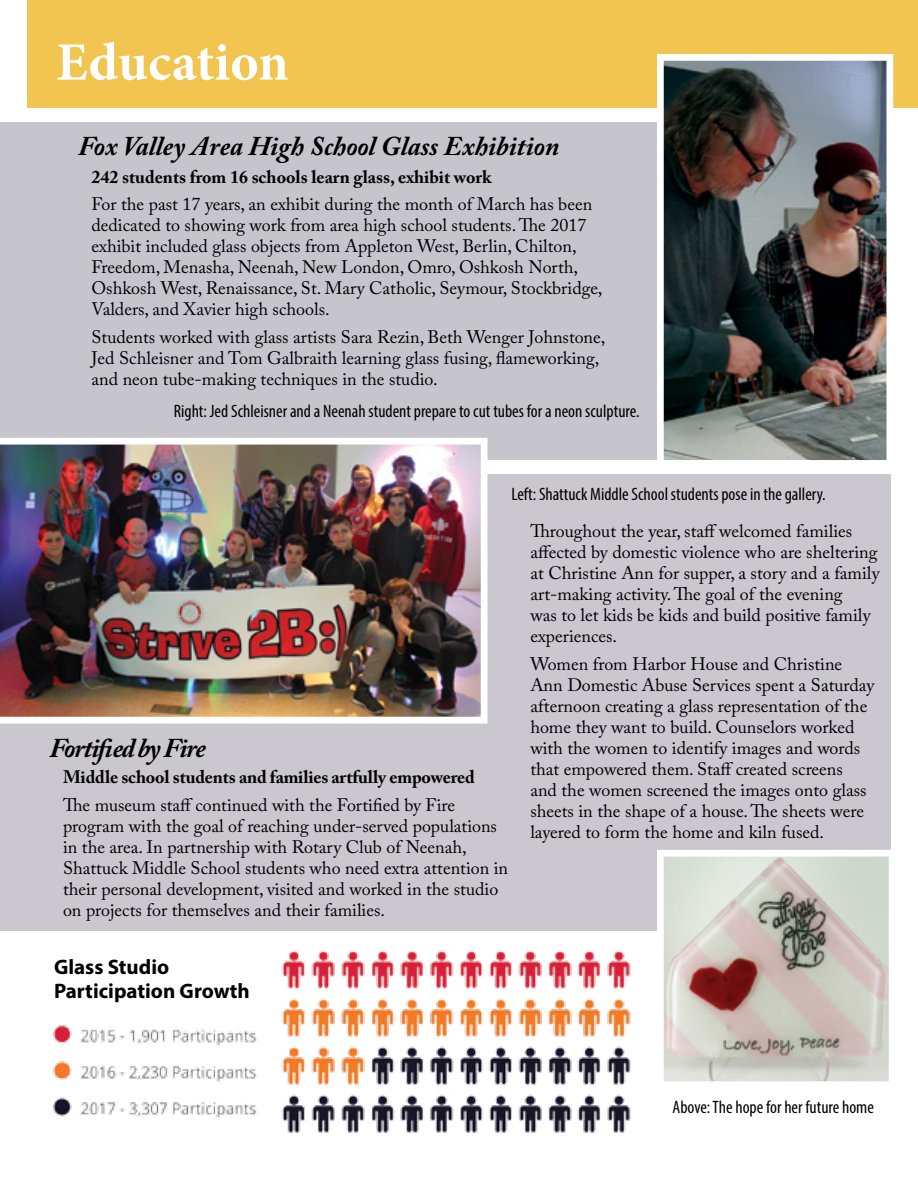
<style>
.page{position:relative;width:918px;height:1188px;background:#fff}
.page>*{position:absolute;margin:0;border:0;box-sizing:border-box;transform-origin:0 0}
.t1{font:700 54px "Minion Pro";color:#fff}
.t2{font:italic 700 27px "Adobe Caslon Pro";color:#000}
.t3{font:italic 700 27px "Adobe Caslon Pro";letter-spacing:-.05em;color:#000}
.t4{font:700 21px/24px "Myriad Pro";color:#000}
.t5{font:18px/21px "Adobe Caslon Pro";color:#000}
.t6{font:condensed 18px "Myriad Pro";color:#000}
.t7{font:700 18px "Adobe Caslon Pro";letter-spacing:-.005em;color:#000}
</style>
<div class="page">
<div style="left:0;top:122px;width:657px;height:338px;background:#c7c5cc"></div>
<div style="left:27px;top:0;width:891px;height:108px;background:#f2c450"></div>
<img style="left:665px;top:62px;width:220px;height:397px">
<div style="left:657px;top:54px;width:236px;height:413px;border:7px solid #fff"></div>
<div style="left:1px;top:475px;width:890px;height:456px;background:#cac7ce"></div>
<img style="left:0;top:438px;width:488px;height:286px">
<img style="left:281px;top:950px;width:350px;height:183px">
<img style="left:53px;top:1025px;width:204px;height:93px">
<img style="left:665px;top:858px;width:223px;height:222px">
<div style="left:657px;top:850px;width:239px;height:238px;border:7px solid #fff"></div>
<h1 class="t1" style="left:56px;top:24px;width:234px">Education</h1>
<h2 class="t2" style="left:78px;top:130px;width:483px">Fox Valley Area High School Glass Exhibition</h2>
<p class="t7" style="left:92px;top:166px;width:402px">242 students from 16 schools learn glass, exhibit work</p>
<p class="t5" style="left:92px;top:194px;width:513px">For the past 17 years, an exhibit during the month of March has been dedicated to showing work from area high school students. The 2017 exhibit included glass objects from Appleton West, Berlin, Chilton, Freedom, Menasha, Neenah, New London, Omro, Oshkosh North, Oshkosh West, Renaissance, St. Mary Catholic, Seymour, Stockbridge, Valders, and Xavier high schools.</p>
<p class="t5" style="left:92px;top:326px;width:515px">Students worked with glass artists Sara Rezin, Beth Wenger Johnstone,<br>Jed Schleisner and Tom Galbraith learning glass fusing, flameworking, and neon tube-making techniques in the studio.</p>
<p class="t6" style="left:174px;top:400px;width:467px">Right: Jed Schleisner and a Neenah student prepare to cut tubes for a neon sculpture.</p>
<p class="t6" style="left:512px;top:483px;width:316px">Left: Shattuck Middle School students pose in the gallery.</p>
<p class="t5" style="left:530px;top:520px;width:351px">Throughout the year, staff welcomed families affected by domestic violence who are sheltering at Christine Ann for supper, a story and a family art-making activity. The goal of the evening<br>was to let kids be kids and build positive family experiences.</p>
<p class="t5" style="left:530px;top:653px;width:346px">Women from Harbor House and Christine Ann Domestic Abuse Services spent a Saturday afternoon creating a glass representation of the home they want to build. Counselors worked with the women to identify images and words that empowered them. Staff created screens<br>and the women screened the images onto glass sheets in the shape of a house. The sheets were layered to form the home and kiln fused.</p>
<h2 class="t3" style="left:50px;top:732px;width:158px">Fortified by Fire</h2>
<p class="t7" style="left:63px;top:767px;width:413px">Middle school students and families artfully empowered</p>
<p class="t5" style="left:63px;top:794px;width:447px">The museum staff continued with the Fortified by Fire program with the goal of reaching under-served populations in the area. In partnership with Rotary Club of Neenah, Shattuck Middle School students who need extra attention in their personal development, visited and worked in the studio on projects for themselves and their families.</p>
<p class="t4" style="left:54px;top:954px;width:197px">Glass Studio<br>Participation Growth</p>
<p class="t6" style="left:673px;top:1096px;width:203px">Above: The hope for her future home</p>
</div>
